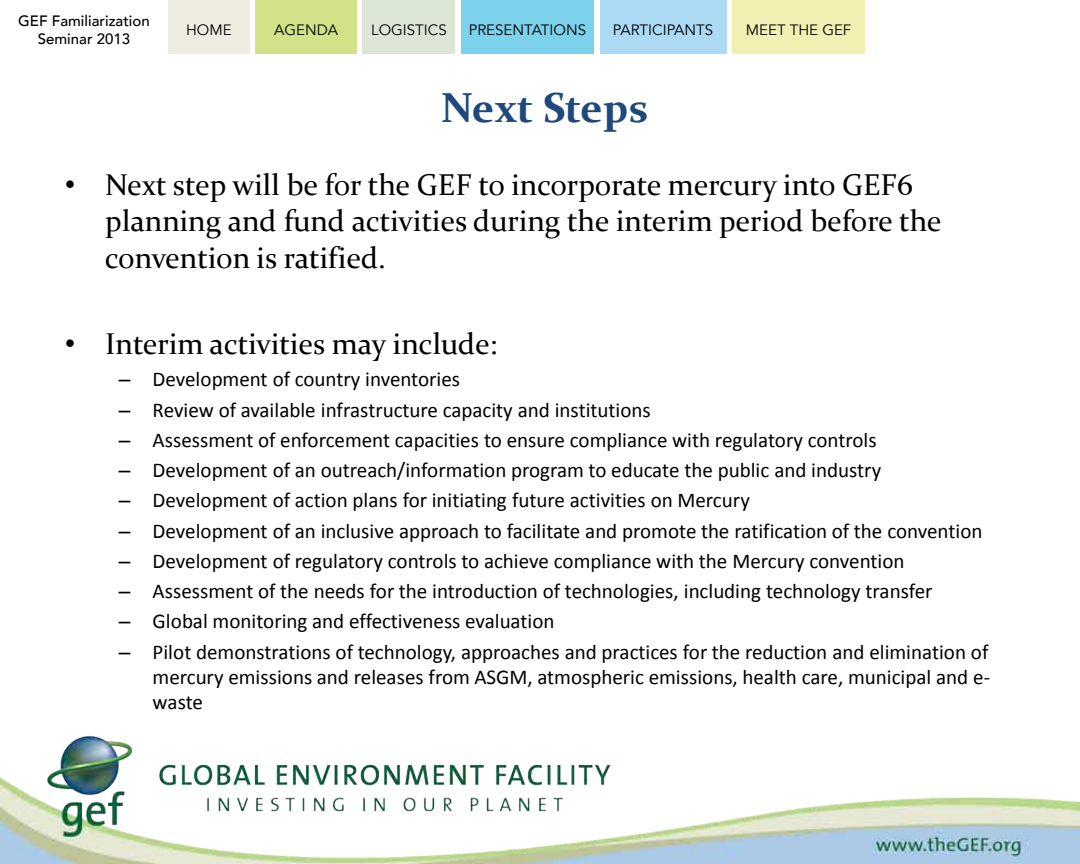
<style>
.page{position:relative;width:1080px;height:864px;background:#fff}
.page>*{position:absolute;margin:0;border:0;box-sizing:border-box;transform-origin:0 0}
.t1{font:700 42px "Constantia";color:#1f497d}
.t2{font:30px/36px "Constantia";color:#000}
.t3{font:21px/25.2px "Calibri";color:#000;text-align:justify}
.t4{font:15px "Avenir";color:#000}
.t5{font:500 15px/18px "Avenir";color:#000;text-align:center}
.s1{font-family:"Arial"}
</style>
<div class="page">
<div style="left:168px;top:0;width:82px;height:54px;background:#efede2"></div>
<div style="left:600px;top:0;width:126px;height:54px;background:#acdaf5"></div>
<div style="left:363px;top:0;width:92px;height:54px;background:#dbe7d4"></div>
<div style="left:732px;top:0;width:133px;height:54px;background:#f3efb3"></div>
<div style="left:256px;top:0;width:101px;height:54px;background:#d2e288"></div>
<div style="left:461px;top:0;width:133px;height:54px;background:#7bd2ea"></div>
<img style="left:0;top:735px;width:1080px;height:129px">
<p class="t5" style="left:18px;top:10px;width:133px">GEF Familiarization<br>Seminar 2013</p>
<p class="t4" style="left:186px;top:20px;width:47px">HOME</p>
<p class="t4" style="left:274px;top:20px;width:65px">AGENDA</p>
<p class="t4" style="left:371px;top:20px;width:77px">LOGISTICS</p>
<p class="t4" style="left:469px;top:20px;width:119px">PRESENTATIONS</p>
<p class="t4" style="left:613px;top:20px;width:102px">PARTICIPANTS</p>
<p class="t4" style="left:746px;top:20px;width:107px">MEET THE GEF</p>
<h1 class="t1" style="left:441px;top:79px;width:208px">Next Steps</h1>
<h2 class="t2" style="left:105px;top:166px;width:838px;text-indent:-40px"><span class="s1">•</span> Next step will be for the GEF to incorporate mercury into GEF6 planning and fund activities during the interim period before the convention is ratified.</h2>
<h2 class="t2" style="left:65px;top:324px;width:434px"><span class="s1">•</span> Interim activities may include:</h2>
<p class="t3" style="left:119px;top:367px;width:343px"><span class="s1">–</span> Development of country inventories</p>
<p class="t3" style="left:119px;top:397px;width:534px"><span class="s1">–</span> Review of available infrastructure capacity and institutions</p>
<p class="t3" style="left:119px;top:427px;width:759px"><span class="s1">–</span> Assessment of enforcement capacities to ensure compliance with regulatory controls</p>
<p class="t3" style="left:119px;top:458px;width:764px"><span class="s1">–</span> Development of an outreach/information program to educate the public and industry</p>
<p class="t3" style="left:119px;top:488px;width:633px"><span class="s1">–</span> Development of action plans for initiating future activities on Mercury</p>
<p class="t3" style="left:119px;top:518px;width:865px"><span class="s1">–</span> Development of an inclusive approach to facilitate and promote the ratification of the convention</p>
<p class="t3" style="left:119px;top:548px;width:787px"><span class="s1">–</span> Development of regulatory controls to achieve compliance with the Mercury convention</p>
<p class="t3" style="left:119px;top:579px;width:815px"><span class="s1">–</span> Assessment of the needs for the introduction of technologies, including technology transfer</p>
<p class="t3" style="left:119px;top:609px;width:437px"><span class="s1">–</span> Global monitoring and effectiveness evaluation</p>
<p class="t3" style="left:153px;top:639px;width:839px;text-indent:-34px"><span class="s1">–</span> Pilot demonstrations of technology, approaches and practices for the reduction and elimination of mercury emissions and releases from ASGM, atmospheric emissions, health care, municipal and e&shy;waste</p>
</div>
